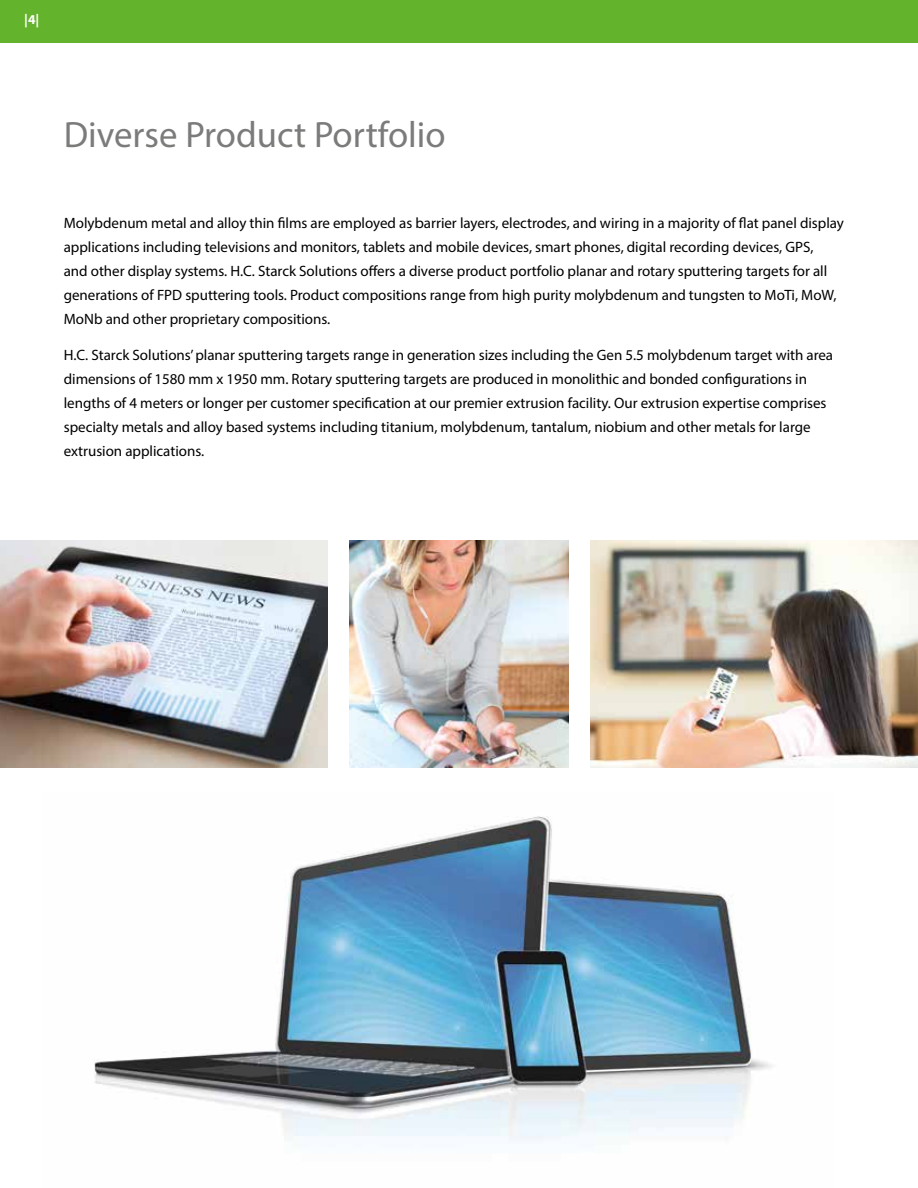
<style>
.page{position:relative;width:918px;height:1188px;background:#fff}
.page>*{position:absolute;margin:0;border:0;box-sizing:border-box;transform-origin:0 0}
.t1{font:36.75px "Myriad Pro";color:#7b7b7a}
.t2{font:15px/24px "Myriad Pro";color:#000}
.t3{font:700 13.5px "Myriad Pro";color:#fff}
</style>
<div class="page">
<div style="left:0;top:0;width:918px;height:43px;background:#64b32c"></div>
<img style="left:0;top:540px;width:327px;height:228px">
<img style="left:591px;top:540px;width:327px;height:228px">
<img style="left:94px;top:816px;width:678px;height:325px">
<img style="left:349px;top:540px;width:220px;height:228px">
<p class="t3" style="left:24px;top:11px;width:17px">|4|</p>
<h1 class="t1" style="left:64px;top:112px;width:383px">Diverse Product Portfolio</h1>
<p class="t2" style="left:64px;top:211px;width:782px">Molybdenum metal and alloy thin films are employed as barrier layers, electrodes, and wiring in a majority of flat panel display applications including televisions and monitors, tablets and mobile devices, smart phones, digital recording devices, GPS,<br>and other display systems. H.C. Starck Solutions offers a diverse product portfolio planar and rotary sputtering targets for all generations of FPD sputtering tools. Product compositions range from high purity molybdenum and tungsten to MoTi, MoW, MoNb and other proprietary compositions.</p>
<p class="t2" style="left:64px;top:343px;width:771px">H.C. Starck Solutions’ planar sputtering targets range in generation sizes including the Gen 5.5 molybdenum target with area dimensions of 1580 mm x 1950 mm. Rotary sputtering targets are produced in monolithic and bonded configurations in lengths of 4 meters or longer per customer specification at our premier extrusion facility. Our extrusion expertise comprises specialty metals and alloy based systems including titanium, molybdenum, tantalum, niobium and other metals for large extrusion applications.</p>
</div>
